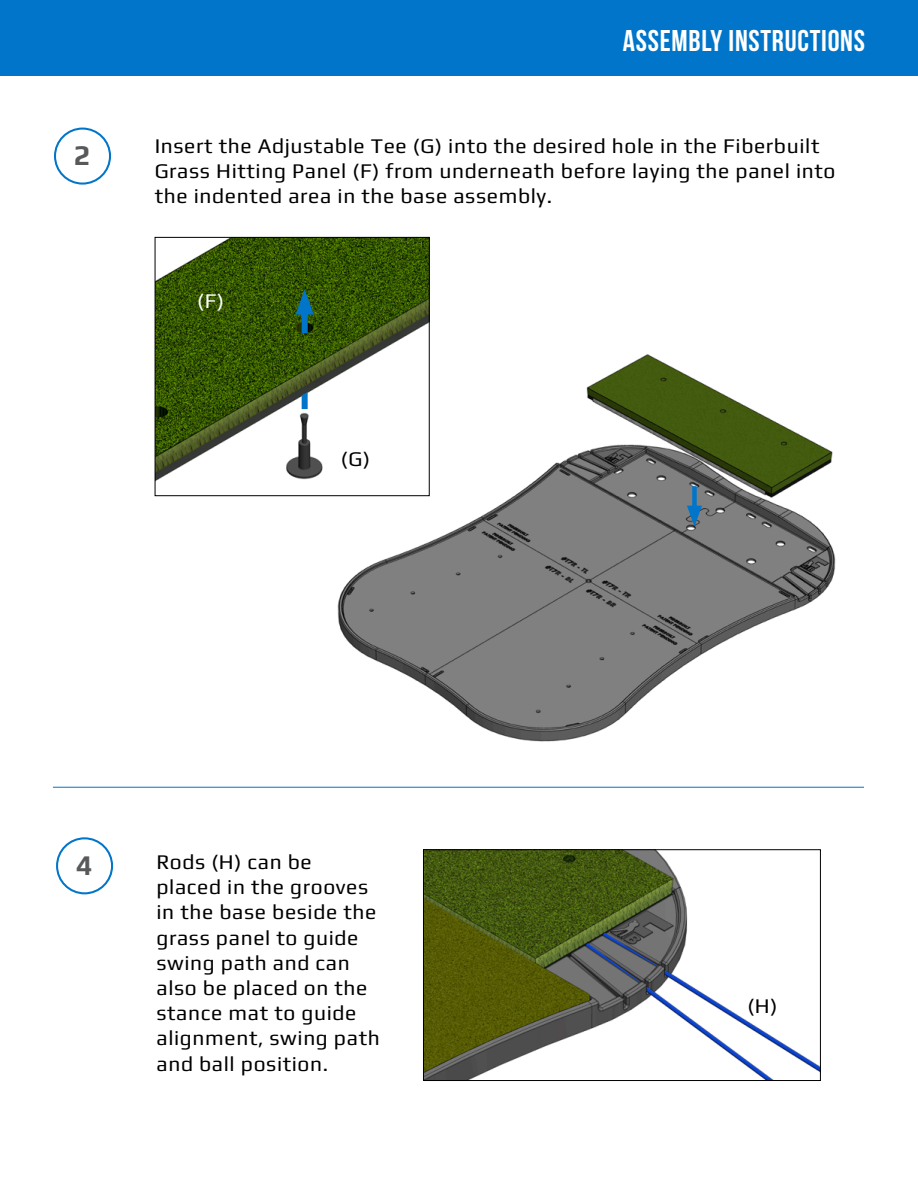
<style>
.page{position:relative;width:918px;height:1188px;background:#fff}
.page>*{position:absolute;margin:0;border:0;box-sizing:border-box;transform-origin:0 0}
.t1{font:30px "Bebas Neue";letter-spacing:.025em;color:#fff}
.t2{font:700 28.65px "Play";color:#58595b}
.t3{font:21px/25.2px "Play";letter-spacing:.03em;color:#000}
.t4{font:21px "Play";color:#fff}
</style>
<div class="page">
<div style="left:0;top:0;width:918px;height:76px;background:#0075c9"></div>
<img style="left:288px;top:354px;width:548px;height:388px">
<div style="left:54px;top:128px;width:57px;height:57px;border:2px solid #0075c9;border-radius:50%"></div>
<div style="left:692px;top:486px;width:5px;height:28px;background:#0075c9"></div>
<svg style="left:687px;top:506px;width:15px;height:20px"></svg>
<div style="left:56px;top:837px;width:57px;height:57px;border:2px solid #0075c9;border-radius:50%"></div>
<hr style="left:53px;top:787px;width:811px;height:1px;background:#0075c9">
<img style="left:157px;top:239px;width:271px;height:255px">
<div style="left:155px;top:237px;width:275px;height:259px;border:1px solid #000"></div>
<img style="left:425px;top:851px;width:394px;height:228px">
<div style="left:423px;top:849px;width:398px;height:232px;border:1px solid #000"></div>
<div style="left:302px;top:304px;width:6px;height:29px;background:#0075c9"></div>
<svg style="left:296px;top:289px;width:18px;height:26px"></svg>
<svg style="left:302px;top:392px;width:6px;height:17px"></svg>
<h1 class="t1" style="left:623px;top:24px;width:244px">ASSEMBLY INSTRUCTIONS</h1>
<h2 class="t2" style="left:74px;top:139px;width:18px">2</h2>
<p class="t3" style="left:155px;top:133px;width:682px">Insert the Adjustable Tee (G) into the desired hole in the Fiberbuilt<br>Grass Hitting Panel (F) from underneath before laying the panel into the indented area in the base assembly.</p>
<p class="t4" style="left:197px;top:289px;width:28px">(F)</p>
<p class="t3" style="left:341px;top:446px;width:31px">(G)</p>
<h2 class="t2" style="left:76px;top:848px;width:18px">4</h2>
<p class="t3" style="left:156px;top:849px;width:225px">Rods (H) can be placed in the grooves in the base beside the grass panel to guide swing path and can also be placed on the stance mat to guide alignment, swing path and ball position.</p>
<p class="t3" style="left:747px;top:993px;width:32px">(H)</p>
</div>
